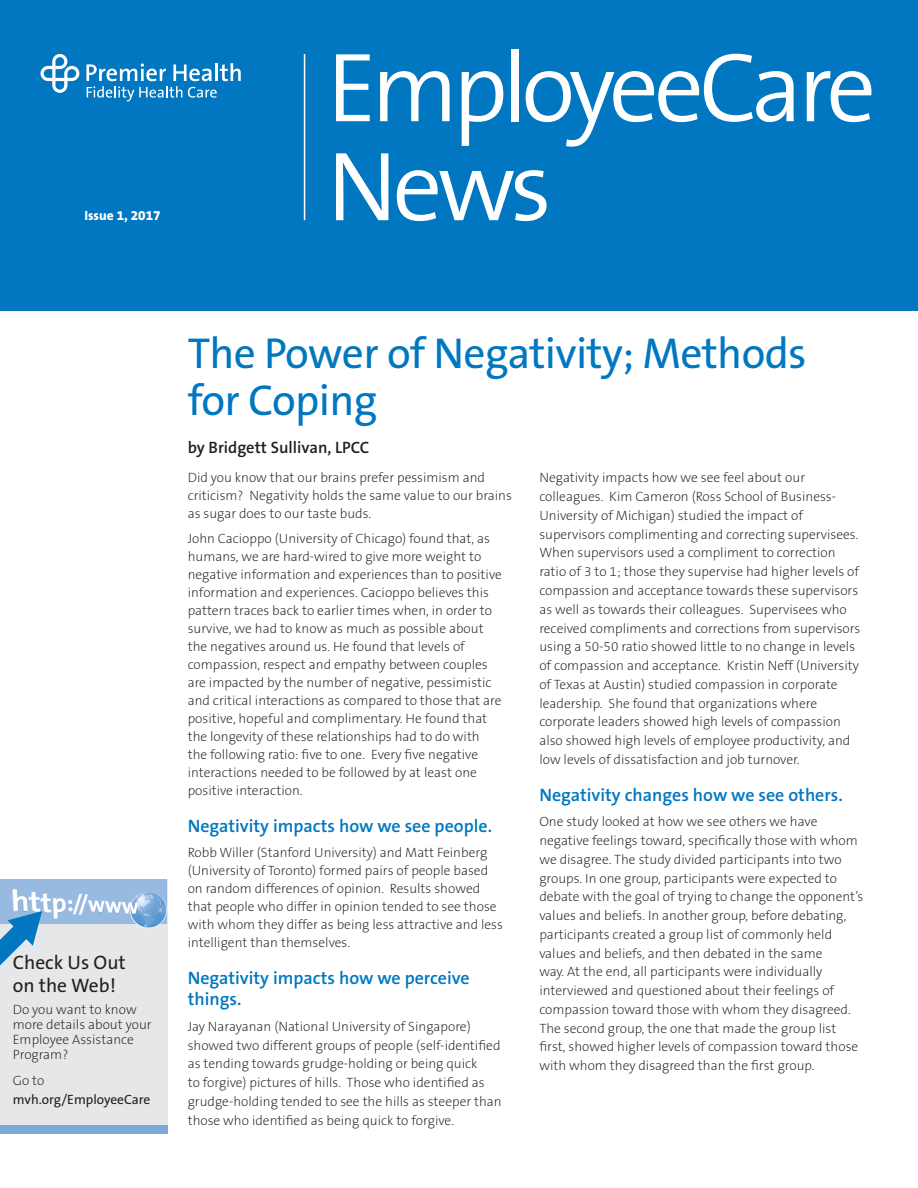
<style>
.page{position:relative;width:918px;height:1188px;background:#fff}
.page>*{position:absolute;margin:0;border:0;box-sizing:border-box;transform-origin:0 0}
.t1{font:300 99px "The Sans B4";letter-spacing:-.06em;color:#fff}
.t2{font:43.5px/46.5px "The Sans B5 Plain";letter-spacing:-.015em;color:#0077c0}
.t3{font:19.5px/22.5px "The Sans B5 Plain";color:#231f20}
.t4{font:600 18px/21px "The Sans B6";color:#0077c0}
.t5{font:600 16.5px "The Sans B6";color:#231f20}
.t6{font:200 13.5px/18.8px "The Sans B2";color:#231f20}
.t7{font:13.5px "The Sans B5 Plain";color:#231f20}
.t8{font:800 13.5px "The Sans B8";color:#fff}
</style>
<div class="page">
<div style="left:0;top:0;width:918px;height:310px;background:#0077c0"></div>
<hr style="left:304px;top:54px;width:1px;height:166px;background:#fff">
<div style="left:0;top:924px;width:167px;height:206px;background:#e6e7e9"></div>
<div style="left:0;top:1125px;width:167px;height:9px;background:#7ba9da"></div>
<img style="left:0;top:879px;width:167px;height:49px">
<svg style="left:0;top:899px;width:54px;height:67px"></svg>
<svg style="left:41px;top:54px;width:38px;height:39px"></svg>
<svg style="left:86px;top:63px;width:155px;height:38px"></svg>
<p class="t8" style="left:84px;top:208px;width:78px">Issue 1, 2017</p>
<h1 class="t1" style="left:327px;top:35px;width:551px">EmployeeCare</h1>
<h1 class="t1" style="left:327px;top:134px;width:226px">News</h1>
<h3 class="t3" style="left:13px;top:952px;width:115px">Check Us Out on the Web!</h3>
<p class="t6" style="left:13px;top:1002px;width:140px;line-height:15px">Do you want to know more details about your<br>Employee Assistance<br>Program?</p>
<p class="t6" style="left:13px;top:1071px;width:33px">Go to</p>
<p class="t7" style="left:13px;top:1093px;width:139px">mvh.org/EmployeeCare</p>
<h2 class="t2" style="left:188px;top:331px;width:621px">The Power of Negativity; Methods for Coping</h2>
<p class="t5" style="left:188px;top:438px;width:183px">by Bridgett Sullivan, LPCC</p>
<p class="t6" style="left:188px;top:469px;width:326px;line-height:18px">Did you know that our brains prefer pessimism and criticism? Negativity holds the same value to our brains as sugar does to our taste buds.</p>
<p class="t6" style="left:188px;top:530px;width:316px;line-height:18px">John Cacioppo (University of Chicago) found that, as humans, we are hard-wired to give more weight to negative information and experiences than to positive information and experiences. Cacioppo believes this pattern traces back to earlier times when, in order to survive, we had to know as much as possible about the negatives around us. He found that levels of compassion, respect and empathy between couples are impacted by the number of negative, pessimistic and critical interactions as compared to those that are positive, hopeful and complimentary. He found that the longevity of these relationships had to do with the following ratio: five to one. Every five negative interactions needed to be followed by at least one positive interaction.</p>
<h3 class="t4" style="left:188px;top:816px;width:306px">Negativity impacts how we see people.</h3>
<p class="t6" style="left:188px;top:844px;width:317px;line-height:18px">Robb Willer (Stanford University) and Matt Feinberg (University of Toronto) formed pairs of people based on random differences of opinion. Results showed that people who differ in opinion tended to see those with whom they differ as being less attractive and less intelligent than themselves.</p>
<h3 class="t4" style="left:188px;top:968px;width:284px">Negativity impacts how we perceive things.</h3>
<p class="t6" style="left:188px;top:1017px;width:316px">Jay Narayanan (National University of Singapore) showed two different groups of people (self-identified as tending towards grudge-holding or being quick<br>to forgive) pictures of hills. Those who identified as grudge-holding tended to see the hills as steeper than those who identified as being quick to forgive.</p>
<p class="t6" style="left:539px;top:469px;width:323px">Negativity impacts how we see feel about our colleagues. Kim Cameron (Ross School of Business-University of Michigan) studied the impact of supervisors complimenting and correcting supervisees.<br>When supervisors used a compliment to correction ratio of 3 to 1; those they supervise had higher levels of compassion and acceptance towards these supervisors as well as towards their colleagues. Supervisees who received compliments and corrections from supervisors using a 50-50 ratio showed little to no change in levels of compassion and acceptance. Kristin Neff (University of Texas at Austin) studied compassion in corporate leadership. She found that organizations where corporate leaders showed high levels of compassion also showed high levels of employee productivity, and low levels of dissatisfaction and job turnover.</p>
<h3 class="t4" style="left:539px;top:785px;width:305px">Negativity changes how we see others.</h3>
<p class="t6" style="left:539px;top:813px;width:326px">One study looked at how we see others we have negative feelings toward, specifically those with whom we disagree. The study divided participants into two groups. In one group, participants were expected to debate with the goal of trying to change the opponent’s values and beliefs. In another group, before debating, participants created a group list of commonly held values and beliefs, and then debated in the same<br>way. At the end, all participants were individually interviewed and questioned about their feelings of compassion toward those with whom they disagreed.<br>The second group, the one that made the group list first, showed higher levels of compassion toward those with whom they disagreed than the first group.</p>
</div>
